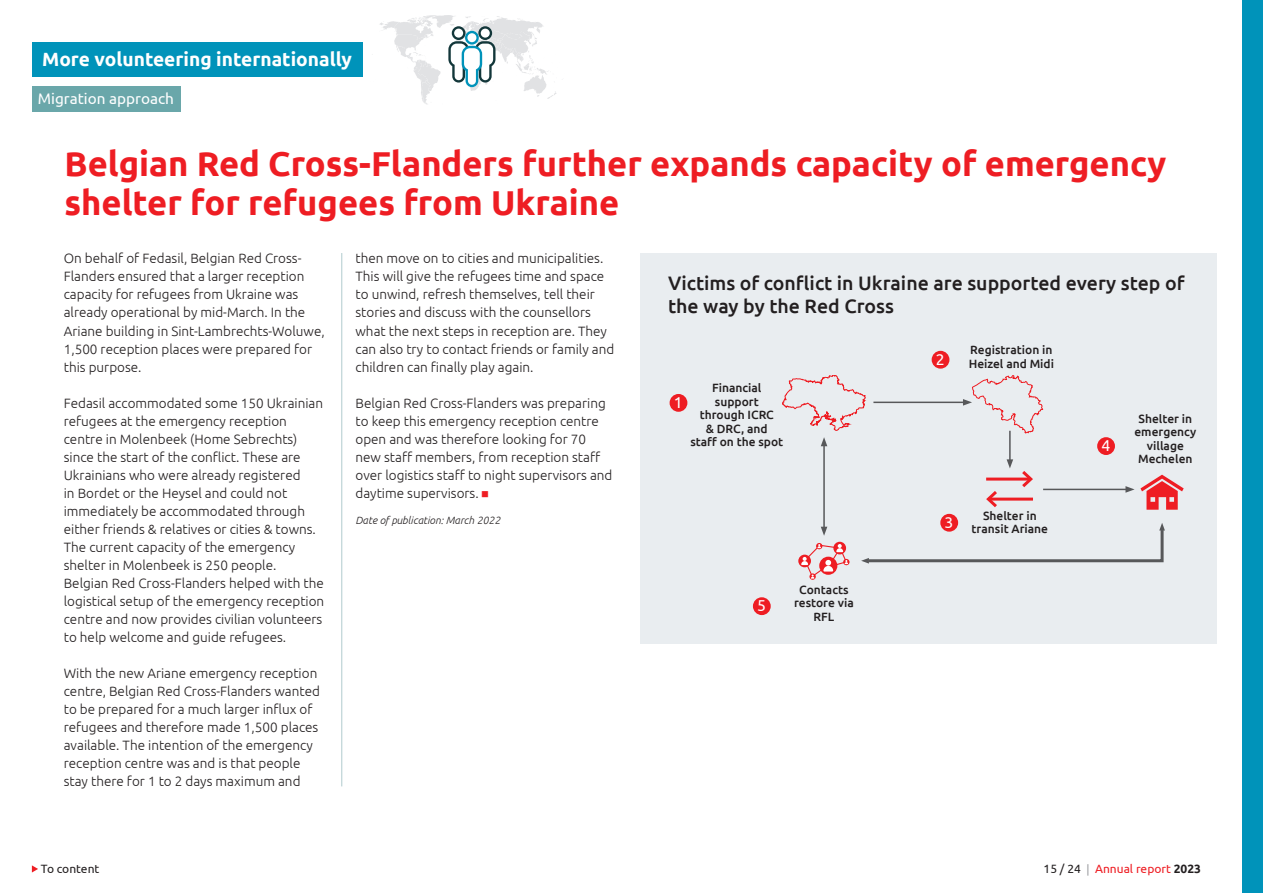
<style>
.page{position:relative;width:1263px;height:893px;background:#fff}
.page>*{position:absolute;margin:0;border:0;box-sizing:border-box;transform-origin:0 0}
.Body{font:700 34.5px/39px "Ubuntu";color:#ee1d23}
.Titel2{font:500 19.5px/22.5px "Ubuntu";color:#231f20}
.t1{font:700 19.2px "Ubuntu";color:#fff}
.Titel2-2{font:15.75px "Ubuntu";color:#fff}
.t2{font:15.3px "Ubuntu";color:#fff}
.Body-2{font:300 13.5px/18px "Ubuntu";color:#231f20}
.Titel2-3{font:500 12px/13.5px "Ubuntu";color:#231f20;text-align:center}
.t3{font:12px "Ubuntu";color:#ee1d23}
.t4{font:12px "Ubuntu";color:#231f20}
.Body-3{font:italic 300 10.5px "Ubuntu";color:#231f20}
.s1{color:#ee1d23}
.s2{color:#231f20}
.s3{font-family:"Arial";color:#939598}
.s4{font-weight:700;color:#231f20}
</style>
<div class="page">
<div style="left:32px;top:43px;width:330px;height:34px;background:#0093ba"></div>
<svg style="left:380px;top:15px;width:177px;height:90px"></svg>
<svg style="left:32px;top:865px;width:6px;height:7px"></svg>
<div style="left:32px;top:86px;width:149px;height:26px;background:#6aa7aa"></div>
<div style="left:640px;top:253px;width:576px;height:390px;background:#e9edf0"></div>
<div style="left:1242px;top:0;width:21px;height:893px;background:#0093ba"></div>
<hr style="left:341px;top:253px;width:1px;height:533px;background:#b1cbce">
<svg style="left:782px;top:375px;width:84px;height:56px"></svg>
<svg style="left:1140px;top:475px;width:44px;height:35px"></svg>
<svg style="left:798px;top:555px;width:13px;height:12px"></svg>
<svg style="left:801px;top:543px;width:48px;height:36px"></svg>
<div style="left:670px;top:394px;width:17px;height:18px;background:#ee1d23;border-radius:50%"></div>
<div style="left:753px;top:597px;width:18px;height:18px;background:#ee1d23;border-radius:50%"></div>
<div style="left:940px;top:514px;width:18px;height:18px;background:#ee1d23;border-radius:50%"></div>
<div style="left:932px;top:351px;width:17px;height:18px;background:#ee1d23;border-radius:50%"></div>
<div style="left:1097px;top:437px;width:18px;height:18px;background:#ee1d23;border-radius:50%"></div>
<hr style="left:986px;top:478px;width:45px;height:3px;background:#ee1d23">
<svg style="left:1019px;top:471px;width:14px;height:17px"></svg>
<hr style="left:988px;top:498px;width:45px;height:3px;background:#ee1d23">
<svg style="left:986px;top:491px;width:14px;height:17px"></svg>
<hr style="left:1043px;top:489px;width:85px;height:1px;background:#57585a">
<svg style="left:1125px;top:486px;width:9px;height:7px"></svg>
<hr style="left:873px;top:402px;width:92px;height:1px;background:#57585a">
<svg style="left:963px;top:375px;width:80px;height:59px"></svg>
<hr style="left:1009px;top:431px;width:2px;height:31px;background:#57585a">
<svg style="left:1006px;top:459px;width:7px;height:9px"></svg>
<hr style="left:823px;top:444px;width:2px;height:85px;background:#57585a">
<svg style="left:821px;top:437px;width:6px;height:9px"></svg>
<svg style="left:821px;top:527px;width:6px;height:9px"></svg>
<svg style="left:861px;top:523px;width:304px;height:41px"></svg>
<h3 class="t1" style="left:42px;top:48px;width:311px">More volunteering internationally</h3>
<p class="t2" style="left:38px;top:89px;width:138px">Migration approach</p>
<p class="Body" style="left:64px;top:143px;width:1103px">Belgian Red Cross-Flanders further expands capacity of emergency shelter for refugees from Ukraine</p>
<p class="Body-2" style="left:64px;top:249px;width:262px">On behalf of Fedasil, Belgian Red Cross-Flanders ensured that a larger reception capacity for refugees from Ukraine was already operational by mid-March. In the Ariane building in Sint-Lambrechts-Woluwe, 1,500 reception places were prepared for this purpose.</p>
<p class="Body-2" style="left:64px;top:393px;width:262px">Fedasil accommodated some 150 Ukrainian refugees at the emergency reception centre in Molenbeek (Home Sebrechts) since the start of the conflict. These are Ukrainians who were already registered<br>in Bordet or the Heysel and could not immediately be accommodated through either friends &amp; relatives or cities &amp; towns.<br>The current capacity of the emergency shelter in Molenbeek is 250 people.<br>Belgian Red Cross-Flanders helped with the logistical setup of the emergency reception centre and now provides civilian volunteers to help welcome and guide refugees.</p>
<p class="Body-2" style="left:64px;top:663px;width:258px">With the new Ariane emergency reception centre, Belgian Red Cross-Flanders wanted to be prepared for a much larger influx of refugees and therefore made 1,500 places available. The intention of the emergency reception centre was and is that people stay there for 1 to 2 days maximum and</p>
<p class="t4" style="left:41px;top:861px;width:60px">To content</p>
<p class="Body-2" style="left:355px;top:249px;width:260px">then move on to cities and municipalities.<br>This will give the refugees time and space to unwind, refresh themselves, tell their stories and discuss with the counsellors what the next steps in reception are. They can also try to contact friends or family and children can finally play again.</p>
<p class="Body-2" style="left:355px;top:393px;width:258px">Belgian Red Cross-Flanders was preparing to keep this emergency reception centre open and was therefore looking for 70 new staff members, from reception staff over logistics staff to night supervisors and daytime supervisors. <span class="s1">■</span></p>
<p class="Body-3" style="left:355px;top:514px;width:146px">Date of publication: March 2022</p>
<p class="Titel2" style="left:668px;top:271px;width:518px">Victims of conflict in Ukraine are supported every step of the way by the Red Cross</p>
<p class="Titel2-2" style="left:674px;top:393px;width:10px">1</p>
<p class="Titel2-3" style="left:712px;top:381px;width:51px">Financial</p>
<p class="Titel2-3" style="left:700px;top:394px;width:76px">support through ICRC</p>
<p class="Titel2-3" style="left:706px;top:421px;width:63px">&amp; DRC, and</p>
<p class="Titel2-3" style="left:690px;top:435px;width:94px">staff on the spot</p>
<p class="Titel2-2" style="left:757px;top:596px;width:10px">5</p>
<p class="Titel2-3" style="left:799px;top:582px;width:51px">Contacts</p>
<p class="Titel2-3" style="left:794px;top:596px;width:61px">restore via<br>RFL</p>
<p class="Titel2-2" style="left:936px;top:349px;width:10px">2</p>
<p class="Titel2-3" style="left:969px;top:343px;width:87px;text-align:left">Registration in<br>Heizel and Midi</p>
<p class="Titel2-2" style="left:944px;top:512px;width:10px">3</p>
<p class="Titel2-3" style="left:972px;top:508px;width:78px">Shelter in transit Ariane</p>
<p class="Titel2-2" style="left:1101px;top:436px;width:10px">4</p>
<p class="Titel2-3" style="left:1138px;top:411px;width:55px">Shelter in</p>
<p class="Titel2-3" style="left:1134px;top:425px;width:63px">emergency village<br>Mechelen</p>
<p class="t3" style="left:1044px;top:861px;width:159px"><span class="s2">15 / 24</span> <span class="s3">|</span> Annual report <span class="s4">2023</span></p>
</div>
